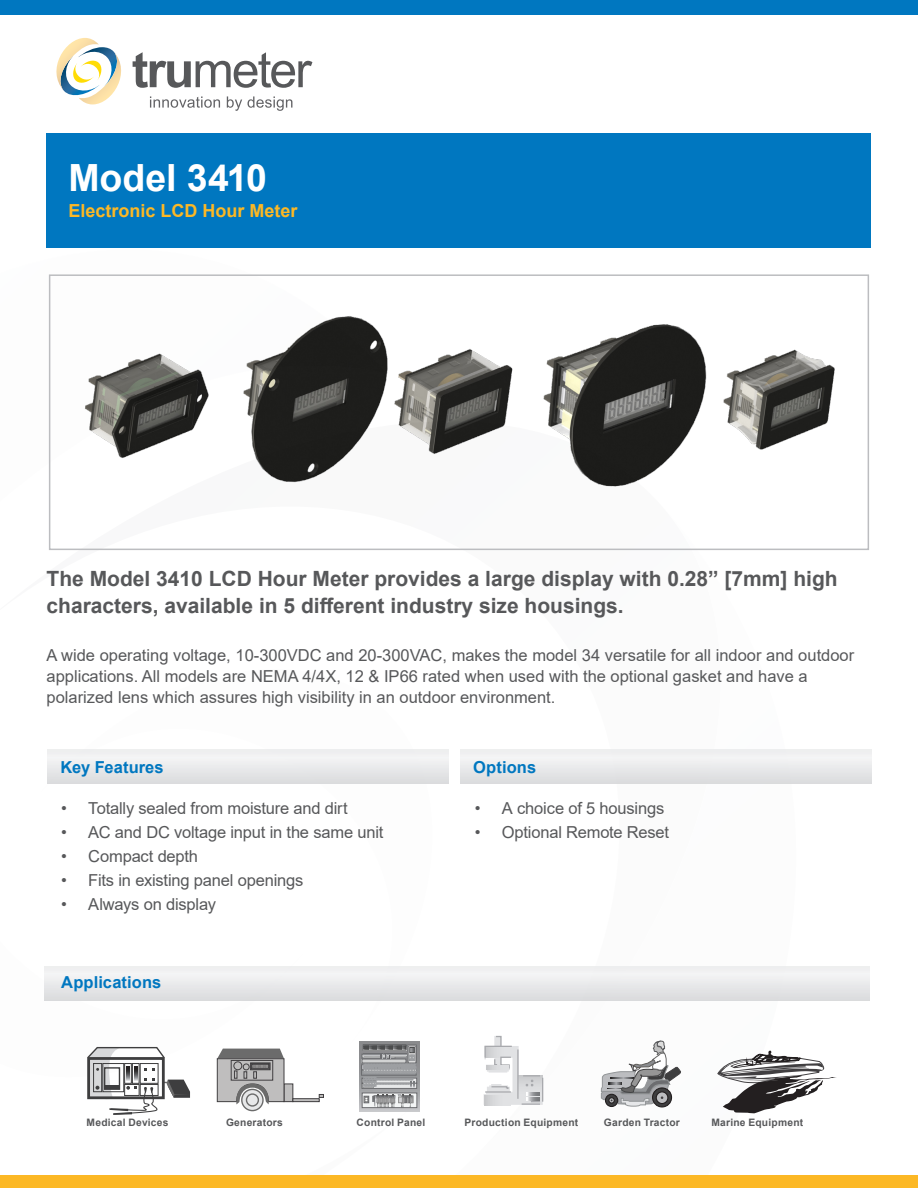
<style>
.page{position:relative;width:918px;height:1188px;background:#fff}
.page>*{position:absolute;margin:0;border:0;box-sizing:border-box;transform-origin:0 0}
.t1{font:700 37.5px "Arial";color:#fff}
.t2{font:700 21px/27px "Arial";color:#57585a}
.t3{font:700 18px "Arial";color:#fcb825}
.t4{font:16.5px/21px "Arial";color:#57585a}
.t5{font:700 16.5px "Arial";letter-spacing:.005em;color:#0077c0}
.t6{font:700 10.2px "Arial";letter-spacing:.02em;color:#57585a}
</style>
<div class="page">
<svg style="left:44px;top:749px;width:263px;height:363px"></svg>
<div style="left:0;top:0;width:918px;height:14px;background:#0077c0"></div>
<div style="left:0;top:1175px;width:918px;height:13px;background:#fcb825"></div>
<div style="left:47px;top:133px;width:824px;height:115px;background:#0077c0"></div>
<div style="left:48px;top:750px;width:400px;height:34px;background:linear-gradient(to right,#e9e9eb,#e9e9eb)"></div>
<svg style="left:56px;top:38px;width:256px;height:73px"></svg>
<div style="left:49px;top:274px;width:820px;height:276px;border:2px solid #bcbdc0"></div>
<div style="left:460px;top:750px;width:411px;height:34px;background:linear-gradient(to right,#e9e9eb,#e8e9ea)"></div>
<div style="left:44px;top:966px;width:825px;height:34px;background:linear-gradient(to right,#e9eaeb,#e9e9eb)"></div>
<svg style="left:242px;top:1089px;width:21px;height:22px"></svg>
<div style="left:241px;top:1089px;width:23px;height:22px;border:1px solid #6b6b6b;border-radius:50%"></div>
<div style="left:246px;top:1093px;width:13px;height:14px;border:1px solid #6b6b6b;border-radius:50%"></div>
<div style="left:284px;top:1084px;width:9px;height:18px;background:#bfbebe"></div>
<div style="left:284px;top:1084px;width:9px;height:18px;border:1px solid #413f41"></div>
<div style="left:293px;top:1098px;width:26px;height:4px;border:1px solid #413f41"></div>
<svg style="left:319px;top:1094px;width:5px;height:4px"></svg>
<svg style="left:217px;top:1049px;width:67px;height:55px;background:#9e9e9e"></svg>
<svg style="left:360px;top:1041px;width:59px;height:70px"></svg>
<div style="left:363px;top:1045px;width:43px;height:5px;border:1px solid #4b4c4d"></div>
<div style="left:362px;top:1065px;width:54px;height:5px;background:#9fa1a4"></div>
<div style="left:361px;top:1064px;width:56px;height:6px;border:1px solid #6c6d70"></div>
<div style="left:362px;top:1070px;width:54px;height:5px;background:#939698"></div>
<div style="left:361px;top:1070px;width:56px;height:6px;border:1px solid #6c6d70"></div>
<div style="left:362px;top:1054px;width:34px;height:4px;border:1px solid #6c6d70"></div>
<div style="left:362px;top:1059px;width:44px;height:4px;border:1px solid #6c6d70"></div>
<div style="left:362px;top:1078px;width:55px;height:6px;border:1px solid #6c6d70"></div>
<div style="left:362px;top:1083px;width:55px;height:6px;border:1px solid #6c6d70"></div>
<svg style="left:413px;top:1095px;width:2px;height:11px"></svg>
<div style="left:362px;top:1093px;width:55px;height:15px;border:1px solid #6c6d70"></div>
<svg style="left:364px;top:1094px;width:49px;height:13px"></svg>
<svg style="left:364px;top:1044px;width:53px;height:44px"></svg>
<svg style="left:601px;top:1041px;width:80px;height:66px"></svg>
<svg style="left:717px;top:1051px;width:120px;height:62px"></svg>
<svg style="left:484px;top:1035px;width:59px;height:70px"></svg>
<svg style="left:86px;top:1046px;width:104px;height:69px"></svg>
<img style="left:243px;top:316px;width:145px;height:167px">
<img style="left:543px;top:324px;width:164px;height:163px">
<img style="left:723px;top:349px;width:112px;height:101px">
<img style="left:85px;top:353px;width:124px;height:105px">
<img style="left:394px;top:349px;width:119px;height:105px">
<p class="t1" style="left:68px;top:152px;width:200px">Model 3410</p>
<p class="t3" style="left:68px;top:198px;width:231px">Electronic LCD Hour Meter</p>
<p class="t2" style="left:47px;top:566px;width:793px">The Model 3410 LCD Hour Meter provides a large display with 0.28” [7mm] high characters, available in 5 different industry size housings.</p>
<p class="t4" style="left:47px;top:645px;width:809px">A wide operating voltage, 10-300VDC and 20-300VAC, makes the model 34 versatile for all indoor and outdoor applications. All models are NEMA 4/4X, 12 &amp; IP66 rated when used with the optional gasket and have a polarized lens which assures high visibility in an outdoor environment.</p>
<p class="t5" style="left:60px;top:756px;width:105px">Key Features</p>
<p class="t4" style="left:61px;top:798px;width:288px">• Totally sealed from moisture and dirt</p>
<p class="t4" style="left:61px;top:822px;width:324px">• AC and DC voltage input in the same unit</p>
<p class="t4" style="left:61px;top:846px;width:138px">• Compact depth</p>
<p class="t4" style="left:61px;top:870px;width:244px">• Fits in existing panel openings</p>
<p class="t4" style="left:61px;top:894px;width:156px">• Always on display</p>
<p class="t5" style="left:61px;top:970px;width:102px">Applications</p>
<p class="t5" style="left:473px;top:756px;width:64px">Options</p>
<p class="t4" style="left:475px;top:798px;width:191px">• A choice of 5 housings</p>
<p class="t4" style="left:475px;top:822px;width:196px">• Optional Remote Reset</p>
<p class="t6" style="left:87px;top:1116px;width:83px">Medical Devices</p>
<p class="t6" style="left:226px;top:1116px;width:58px">Generators</p>
<p class="t6" style="left:357px;top:1116px;width:70px">Control Panel</p>
<p class="t6" style="left:465px;top:1116px;width:115px">Production Equipment</p>
<p class="t6" style="left:604px;top:1116px;width:78px">Garden Tractor</p>
<p class="t6" style="left:711px;top:1116px;width:93px">Marine Equipment</p>
</div>
